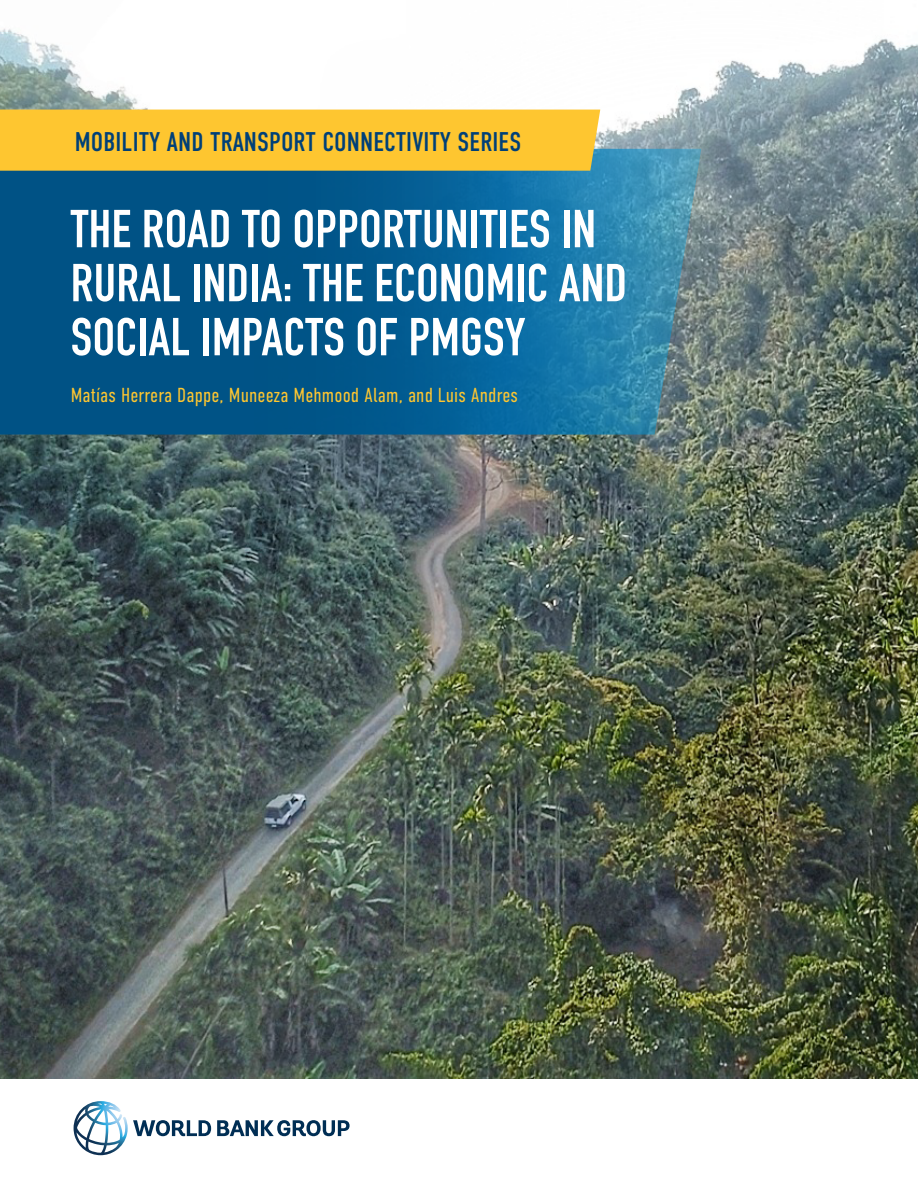
<style>
.page{position:relative;width:918px;height:1188px;background:#fff}
.page>*{position:absolute;margin:0;border:0;box-sizing:border-box;transform-origin:0 0}
.t1{font:700 52.5px/54px "DIN Condensed";letter-spacing:.01em;color:#fff}
.t2{font:27px "DIN Condensed";letter-spacing:.005em;color:#004078}
.t3{font:300 20.25px "DIN Condensed";letter-spacing:.005em;color:#fec630}
</style>
<div class="page">
<img style="left:0;top:28px;width:918px;height:1050px">
<svg style="left:74px;top:1101px;width:276px;height:54px"></svg>
<svg style="left:0;top:149px;width:701px;height:286px"></svg>
<div style="left:0;top:110px;width:600px;height:61px;background:#fec630"></div>
<p class="t2" style="left:75px;top:126px;width:448px">MOBILITY AND TRANSPORT CONNECTIVITY SERIES</p>
<p class="t1" style="left:71px;top:202px;width:558px">THE ROAD TO OPPORTUNITIES IN<br>RURAL INDIA: THE ECONOMIC AND<br>SOCIAL IMPACTS OF PMGSY</p>
<p class="t3" style="left:71px;top:383px;width:449px">Matías Herrera Dappe, Muneeza Mehmood Alam, and Luis Andres</p>
</div>
